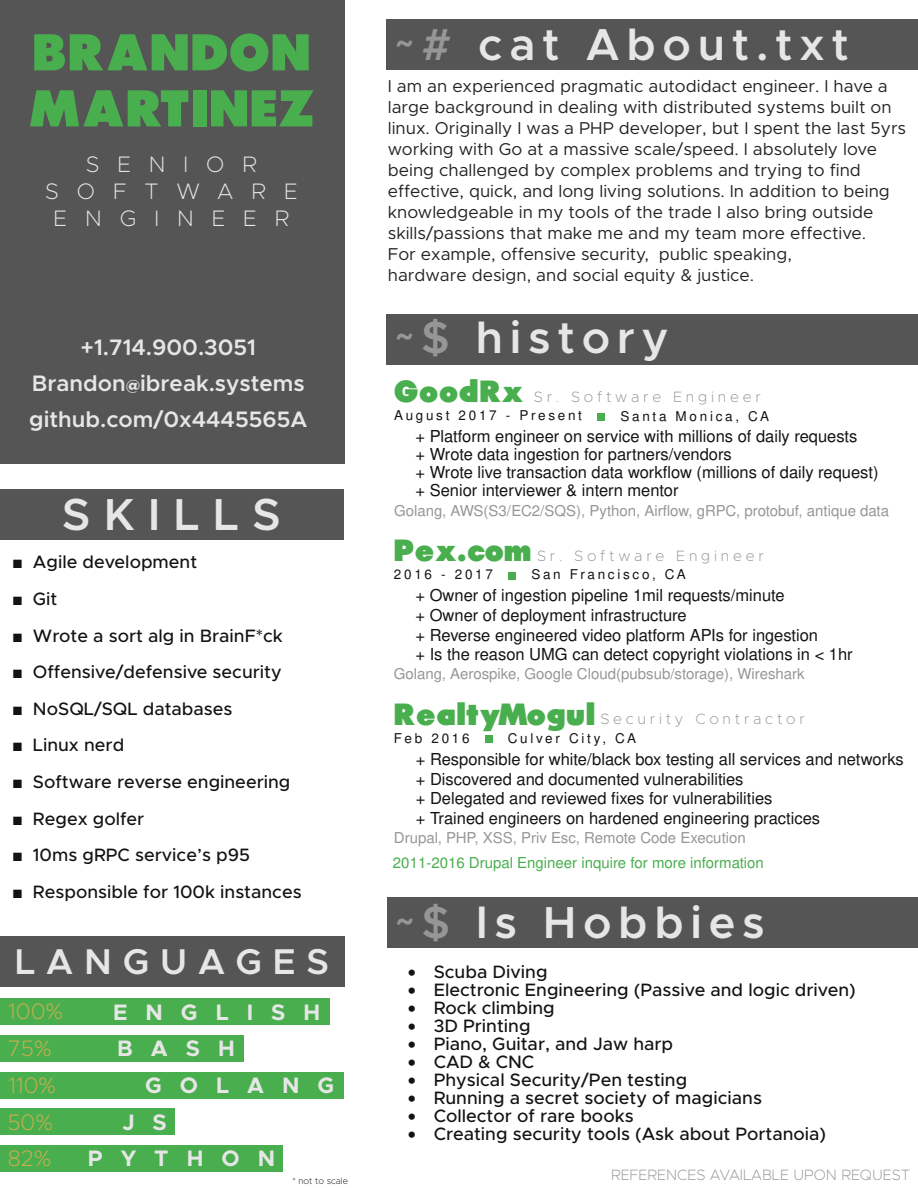
<style>
.page{position:relative;width:918px;height:1188px;background:#fff}
.page>*{position:absolute;margin:0;border:0;box-sizing:border-box;transform-origin:0 0}
.t1{font:50.55px/56.1px "Raiderfont";color:#49ae4e}
.t2{font:600 45px "Metropolis";letter-spacing:.15em;color:#e6e6e6}
.t3{font:600 36px "Metropolis";letter-spacing:.3em;color:#e6e6e6}
.t4{font:600 22.5px/36px "Metropolis";color:#e6e6e6;text-align:center}
.t5{font:700 22.5px "Metropolis";letter-spacing:.8em;color:#e6e6e6}
.t6{font:200 22.5px/27px "Metropolis";letter-spacing:.8em;color:#e6e6e6;text-align:center}
.t7{font:200 22.5px "Metropolis";color:#cbae4e}
.t8{font:500 18px "Metropolis";color:#131313}
.t9{font:17.25px/21px "Metropolis";color:#232323}
.t10{font:16.5px/19.8px "Nimbus San L";color:#131313}
.t11{font:15px "Nimbus San L";color:#969696}
.t12{font:200 15px "Metropolis";letter-spacing:.25em;color:#969696}
.t13{font:15px "Nimbus San L";color:#49ae4e}
.t14{font:200 15px "Metropolis";color:#969696}
.t15{font:13.5px "Nimbus San L";letter-spacing:.2em;color:#131313}
.t16{font:200 9px "Metropolis";color:#131313}
.s1{font-weight:800;font-size:16.5px}
.s2{font-family:"Arial";font-weight:400}
.s3{color:#969696}
.s4{font-family:"Raiderfont";font-weight:400;font-size:30px;color:#49ae4e}
.s5{font-family:"Lucida Grande";font-weight:400}
</style>
<div class="page">
<div style="left:0;top:0;width:344px;height:463px;background:#545554"></div>
<div style="left:0;top:489px;width:343px;height:50px;background:#545554"></div>
<div style="left:0;top:1146px;width:282px;height:26px;background:#49ae4e"></div>
<div style="left:0;top:1109px;width:174px;height:26px;background:#49ae4e"></div>
<div style="left:0;top:1072px;width:344px;height:26px;background:#49ae4e"></div>
<div style="left:0;top:1035px;width:243px;height:27px;background:#49ae4e"></div>
<div style="left:0;top:999px;width:329px;height:26px;background:#49ae4e"></div>
<div style="left:0;top:937px;width:345px;height:50px;background:#545554"></div>
<div style="left:387px;top:20px;width:531px;height:50px;background:#545554"></div>
<div style="left:485px;top:736px;width:7px;height:7px;background:#49ae4e"></div>
<div style="left:509px;top:572px;width:7px;height:7px;background:#49ae4e"></div>
<div style="left:598px;top:413px;width:7px;height:8px;background:#49ae4e"></div>
<div style="left:387px;top:315px;width:531px;height:50px;background:#545554"></div>
<div style="left:387px;top:897px;width:531px;height:50px;background:#545554"></div>
<h1 class="t1" style="left:28px;top:30px;width:288px">BRANDON<br>MARTINEZ</h1>
<h3 class="t6" style="left:45px;top:152px;width:254px">SENIOR<br>SOFTWARE<br>ENGINEER</h3>
<h3 class="t4" style="left:29px;top:331px;width:280px">+1.714.900.3051<br>Brandon<span class="s1">@</span>ibreak.systems github.com/0x4445565A</h3>
<h2 class="t2" style="left:62px;top:494px;width:220px">SKILLS</h2>
<p class="t8" style="left:12px;top:554px;width:187px"><span class="s2">■</span> Agile development</p>
<p class="t8" style="left:12px;top:591px;width:47px"><span class="s2">■</span> Git</p>
<p class="t8" style="left:12px;top:627px;width:272px"><span class="s2">■</span> Wrote a sort alg in BrainF*ck</p>
<p class="t8" style="left:12px;top:664px;width:271px"><span class="s2">■</span> Offensive/defensive security</p>
<p class="t8" style="left:12px;top:700px;width:222px"><span class="s2">■</span> NoSQL/SQL databases</p>
<p class="t8" style="left:12px;top:737px;width:114px"><span class="s2">■</span> Linux nerd</p>
<p class="t8" style="left:12px;top:774px;width:280px"><span class="s2">■</span> Software reverse engineering</p>
<p class="t8" style="left:12px;top:810px;width:134px"><span class="s2">■</span> Regex golfer</p>
<p class="t8" style="left:12px;top:847px;width:239px"><span class="s2">■</span> 10ms gRPC service’s p95</p>
<p class="t8" style="left:12px;top:883px;width:291px"><span class="s2">■</span> Responsible for 100k instances</p>
<h3 class="t3" style="left:15px;top:946px;width:316px">LANGUAGES</h3>
<h3 class="t7" style="left:8px;top:1001px;width:56px">100%</h3>
<h3 class="t5" style="left:113px;top:1002px;width:209px">ENGLISH</h3>
<h3 class="t7" style="left:7px;top:1038px;width:46px">75%</h3>
<h3 class="t5" style="left:117px;top:1038px;width:119px">BASH</h3>
<h3 class="t7" style="left:8px;top:1075px;width:49px">110%</h3>
<h3 class="t5" style="left:145px;top:1075px;width:191px">GOLANG</h3>
<h3 class="t7" style="left:7px;top:1112px;width:47px">50%</h3>
<h3 class="t5" style="left:122px;top:1112px;width:46px">J S</h3>
<h3 class="t7" style="left:8px;top:1148px;width:45px">82%</h3>
<h3 class="t5" style="left:88px;top:1148px;width:189px">PYTHON</h3>
<p class="t16" style="left:293px;top:1176px;width:57px">* not to scale</p>
<h2 class="t2" style="left:394px;top:25px;width:456px"><span class="s3">~#</span> cat About.txt</h2>
<p class="t9" style="left:388px;top:76px;width:520px">I am an experienced pragmatic autodidact engineer. I have a large background in dealing with distributed systems built on linux. Originally I was a PHP developer, but I spent the last 5yrs working with Go at a massive scale/speed. I absolutely love being challenged by complex problems and trying to find effective, quick, and long living solutions. In addition to being knowledgeable in my tools of the trade I also bring outside skills/passions that make me and my team more effective.<br>For example, offensive security, public speaking,<br>hardware design, and social equity &amp; justice.</p>
<h2 class="t2" style="left:394px;top:317px;width:276px"><span class="s3">~$</span> history</h2>
<p class="t12" style="left:394px;top:390px;width:369px"><span class="s4">GoodRx</span> Sr. Software Engineer</p>
<p class="t15" style="left:394px;top:410px;width:189px">August 2017 - Present</p>
<p class="t15" style="left:621px;top:411px;width:150px">Santa Monica, CA</p>
<p class="t10" style="left:416px;top:429px;width:464px;line-height:18px">+ Platform engineer on service with millions of daily requests<br>+ Wrote data ingestion for partners/vendors<br>+ Wrote live transaction data workflow (millions of daily request) + Senior interviewer &amp; intern mentor</p>
<p class="t11" style="left:394px;top:505px;width:497px">Golang, AWS(S3/EC2/SQS), Python, Airflow, gRPC, protobuf, antique data</p>
<p class="t12" style="left:393px;top:549px;width:372px"><span class="s4">Pex.com</span>Sr. Software Engineer</p>
<p class="t15" style="left:394px;top:569px;width:101px">2016 - 2017</p>
<p class="t15" style="left:531px;top:570px;width:156px">San Francisco, CA</p>
<p class="t10" style="left:415px;top:587px;width:439px">+ Owner of ingestion pipeline 1mil requests/minute<br>+ Owner of deployment infrastructure<br>+ Reverse engineered video platform APIs for ingestion<br>+ Is the reason UMG can detect copyright violations in &lt; 1hr</p>
<p class="t11" style="left:394px;top:668px;width:412px">Golang, Aerospike, Google Cloud(pubsub/storage), Wireshark</p>
<p class="t12" style="left:393px;top:712px;width:413px"><span class="s4">RealtyMogul</span>Security Contractor</p>
<p class="t15" style="left:394px;top:733px;width:77px">Feb 2016</p>
<p class="t15" style="left:508px;top:733px;width:130px">Culver City, CA</p>
<p class="t10" style="left:416px;top:751px;width:490px">+ Responsible for white/black box testing all services and networks + Discovered and documented vulnerabilities<br>+ Delegated and reviewed fixes for vulnerabilities<br>+ Trained engineers on hardened engineering practices</p>
<p class="t11" style="left:394px;top:832px;width:353px">Drupal, PHP, XSS, Priv Esc, Remote Code Execution</p>
<p class="t13" style="left:393px;top:857px;width:373px">2011-2016 Drupal Engineer inquire for more information</p>
<h2 class="t2" style="left:395px;top:902px;width:371px"><span class="s3">~$</span> ls Hobbies</h2>
<p class="t8" style="left:407px;top:964px;width:142px"><span class="s5">•</span> Scuba Diving</p>
<p class="t8" style="left:407px;top:982px;width:451px"><span class="s5">•</span> Electronic Engineering (Passive and logic driven)</p>
<p class="t8" style="left:407px;top:1000px;width:150px"><span class="s5">•</span> Rock climbing</p>
<p class="t8" style="left:407px;top:1018px;width:125px"><span class="s5">•</span> 3D Printing</p>
<p class="t8" style="left:407px;top:1036px;width:268px"><span class="s5">•</span> Piano, Guitar, and Jaw harp</p>
<p class="t8" style="left:407px;top:1054px;width:129px"><span class="s5">•</span> CAD &amp; CNC</p>
<p class="t8" style="left:407px;top:1072px;width:282px"><span class="s5">•</span> Physical Security/Pen testing</p>
<p class="t8" style="left:407px;top:1090px;width:357px"><span class="s5">•</span> Running a secret society of magicians</p>
<p class="t8" style="left:407px;top:1108px;width:228px"><span class="s5">•</span> Collector of rare books</p>
<p class="t8" style="left:407px;top:1126px;width:421px"><span class="s5">•</span> Creating security tools (Ask about Portanoia)</p>
<p class="t14" style="left:611px;top:1168px;width:301px">REFERENCES AVAILABLE UPON REQUEST</p>
</div>
